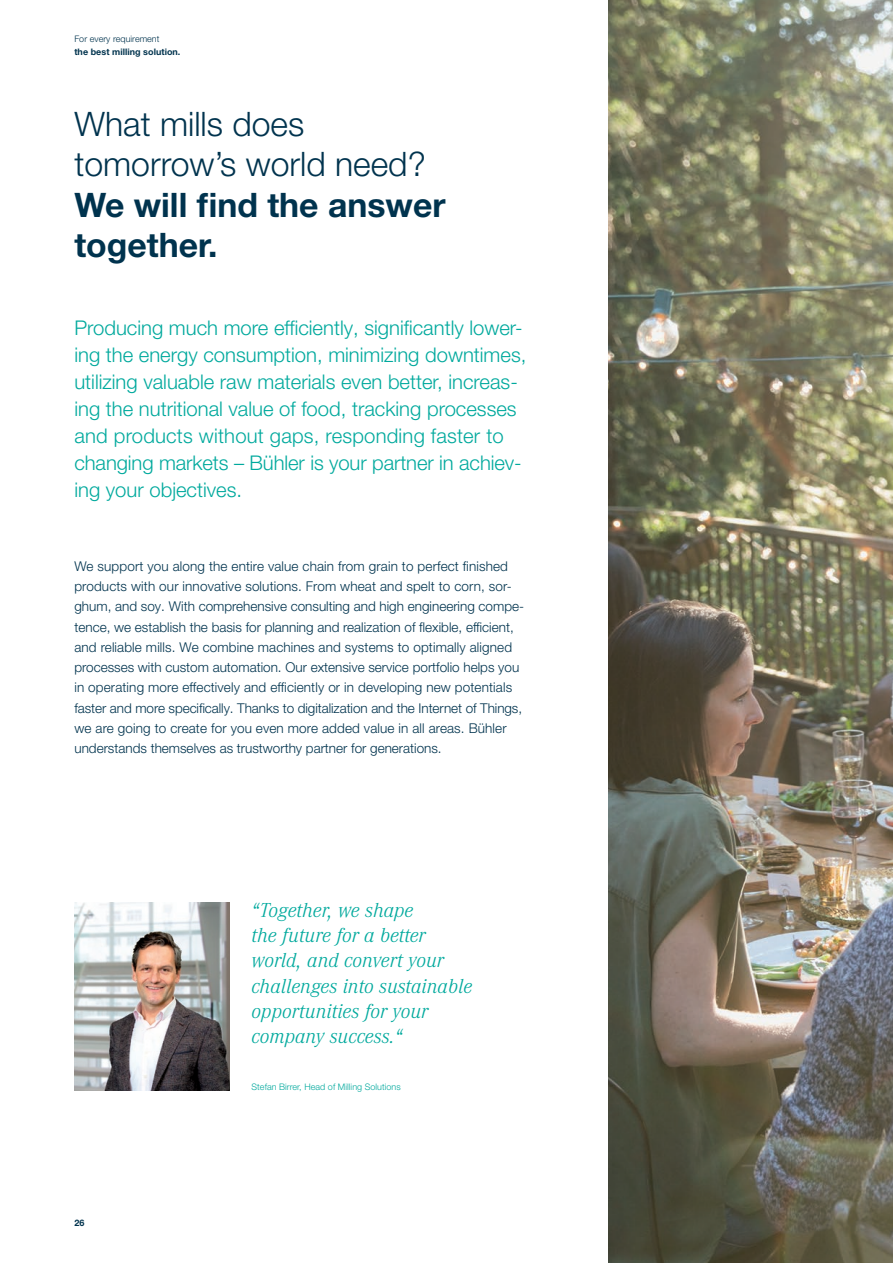
<style>
.page{position:relative;width:893px;height:1263px;background:#fff}
.page>*{position:absolute;margin:0;border:0;box-sizing:border-box;transform-origin:0 0}
.t1{font:300 33.75px/40.5px "Helvetica Neue LT Pro";color:#00334e}
.t2{font:700 33.75px/40.5px "Helvetica Neue LT Pro";color:#00334e}
.t3{font:italic 300 21px/25.2px "Corporate A";letter-spacing:.005em;color:#00a99d}
.t4{font:300 20.25px/27px "Helvetica Neue LT Pro";color:#00a99d}
.t5{font:300 13.5px/20.2px "Helvetica Neue LT Pro";color:#00334e}
.t6{font:300 9px "Helvetica Neue LT Pro";letter-spacing:.005em;color:#00a99d}
.t7{font:700 9px "Helvetica Neue LT Pro";letter-spacing:.005em;color:#00334e}
.t8{font:300 9px "Helvetica Neue LT Pro";letter-spacing:.005em;color:#00334e}
</style>
<div class="page">
<img style="left:609px;top:0;width:284px;height:1263px">
<img style="left:74px;top:903px;width:155px;height:187px">
<p class="t8" style="left:74px;top:33px;width:87px">For every requirement</p>
<p class="t7" style="left:74px;top:46px;width:108px">the best milling solution.</p>
<h1 class="t1" style="left:74px;top:103px;width:353px">What mills does tomorrow’s world need?</h1>
<h1 class="t2" style="left:74px;top:183px;width:373px">We will find the answer together.</h1>
<p class="t4" style="left:74px;top:314px;width:453px">Producing much more efficiently, significantly lower&shy;ing the energy consumption, minimizing downtimes, utilizing valuable raw materials even better, increas&shy;ing the nutritional value of food, tracking processes and products without gaps, responding faster to changing markets – Bühler is your partner in achiev&shy;ing your objectives.</p>
<p class="t5" style="left:74px;top:556px;width:451px">We support you along the entire value chain from grain to perfect finished products with our innovative solutions. From wheat and spelt to corn, sor&shy;ghum, and soy. With comprehensive consulting and high engineering compe&shy;tence, we establish the basis for planning and realization of flexible, efficient, and reliable mills. We combine machines and systems to optimally aligned processes with custom automation. Our extensive service portfolio helps you in operating more effectively and efficiently or in developing new potentials faster and more specifically. Thanks to digitalization and the Internet of Things, we are going to create for you even more added value in all areas. Bühler understands themselves as trustworthy partner for generations.</p>
<p class="t7" style="left:74px;top:1217px;width:12px">26</p>
<h2 class="t3" style="left:252px;top:898px;width:222px">“Together, we shape<br>the future for a better world, and convert your challenges into sustainable opportunities for your company success.“</h2>
<p class="t6" style="left:252px;top:1081px;width:151px">Stefan Birrer, Head of Milling Solutions</p>
</div>
